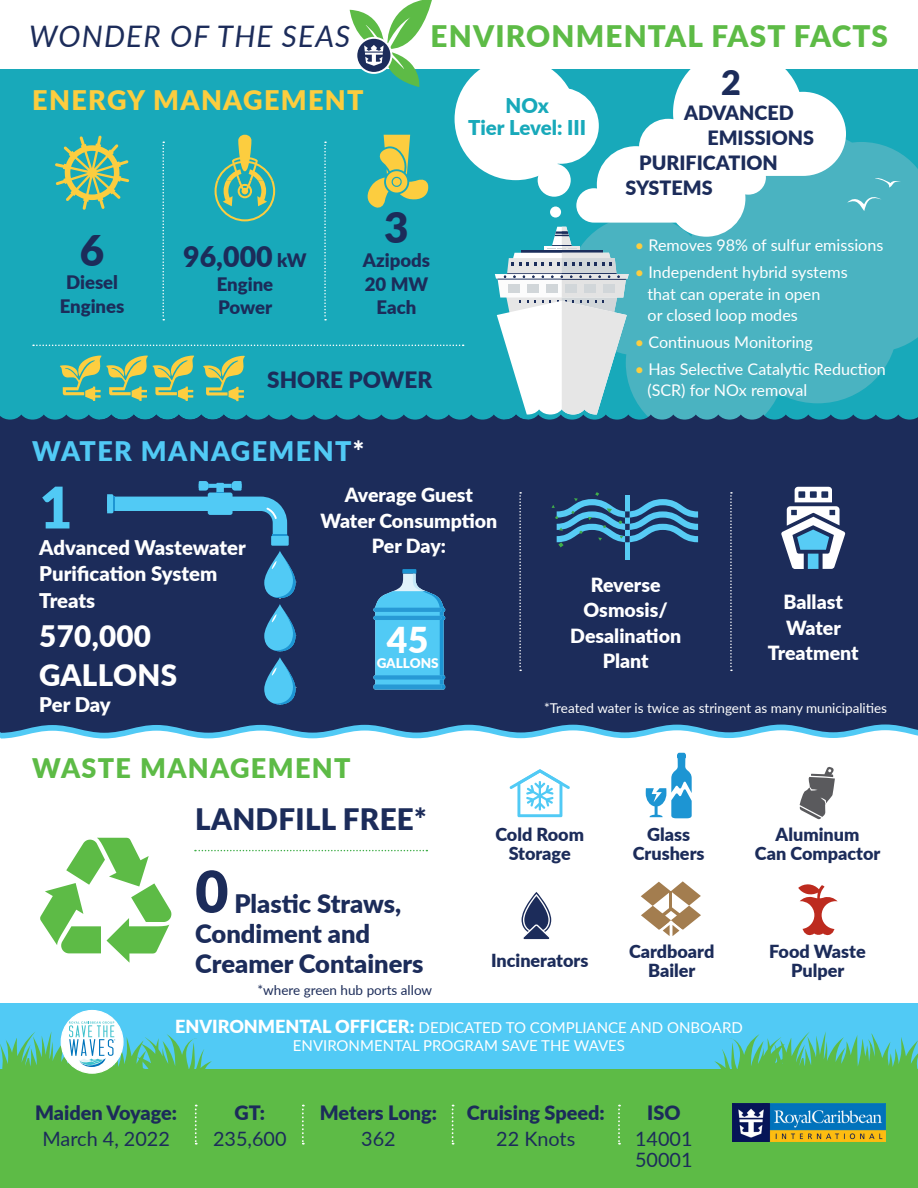
<style>
.page{position:relative;width:918px;height:1188px;background:#fff}
.page>*{position:absolute;margin:0;border:0;box-sizing:border-box;transform-origin:0 0}
.t1{font:900 57.45px "Lato";color:#51caf5}
.t2{font:900 57.45px "Lato";color:#1c2c5a}
.t3{font:900 42.3px "Lato";color:#1c2c5a}
.t4{font:900 35.7px "Lato";color:#fff}
.t5{font:900 34.05px "Lato";color:#1c2c5a}
.t6{font:900 29.7px "Lato";letter-spacing:.04em;color:#5dbb46}
.t7{font:italic 29.7px "Lato";letter-spacing:.04em;color:#1c2c5a}
.t8{font:900 29.55px "Lato";letter-spacing:.01em;color:#fff}
.t9{font:900 29.55px "Lato";letter-spacing:.01em;color:#1c2c5a}
.t10{font:900 28.5px "Lato";color:#1c2c5a}
.t11{font:900 27px "Lato";letter-spacing:.05em;color:#fccd3f}
.t12{font:900 27px "Lato";letter-spacing:.05em;color:#51caf5}
.t13{font:900 27px "Lato";letter-spacing:.05em;color:#5dbb46}
.t14{font:900 25.5px/30px "Lato";color:#1c2c5a}
.t15{font:900 22.5px "Lato";color:#1c2c5a}
.t16{font:900 20.4px "Lato";color:#18a9ba}
.t17{font:900 20.25px "Lato";letter-spacing:-.005em;color:#fff}
.t18{font:900 19.8px "Lato";color:#1c2c5a}
.t19{font:19.8px "Lato";color:#1c2c5a}
.t20{font:900 19.65px/25px "Lato";color:#1c2c5a}
.t21{font:900 19.5px/25.5px "Lato";color:#fff;text-align:center}
.t22{font:900 18.6px/23.7px "Lato";color:#1c2c5a;text-align:center}
.t23{font:900 18px/19.5px "Lato";color:#1c2c5a;text-align:center}
.t24{font:16.2px "Lato";color:#fff}
.t25{font:15px "Lato";color:#fff}
.t26{font:13.5px "Lato";color:#fff}
.t27{font:13.5px "Lato";color:#1c2c59}
.t28{font:900 13.5px "Lato";color:#fff}
.s1{font-size:18.6px}
.s2{color:#fff}
.s3{color:#fccd3f}
.s4{font-weight:900;font-size:18px}
</style>
<div class="page">
<div style="left:0;top:69px;width:918px;height:354px;background:#18a9ba"></div>
<div style="left:0;top:423px;width:918px;height:765px;background:#1c2c5a"></div>
<div style="left:0;top:730px;width:918px;height:274px;background:#fff"></div>
<svg style="left:577px;top:69px;width:269px;height:66px;fill:#fff"></svg>
<div style="left:523px;top:88px;width:76px;height:76px;background:#fff;border-radius:50%"></div>
<div style="left:455px;top:58px;width:122px;height:122px;background:#fff;border-radius:50%"></div>
<svg style="left:350px;top:0;width:82px;height:87px"></svg>
<svg style="left:264px;top:657px;width:32px;height:48px"></svg>
<svg style="left:272px;top:663px;width:24px;height:42px"></svg>
<svg style="left:264px;top:604px;width:32px;height:47px"></svg>
<svg style="left:272px;top:610px;width:24px;height:41px"></svg>
<svg style="left:264px;top:551px;width:32px;height:47px"></svg>
<svg style="left:272px;top:557px;width:24px;height:41px"></svg>
<div style="left:271px;top:536px;width:18px;height:10px;background:#51caf5"></div>
<svg style="left:107px;top:481px;width:180px;height:58px"></svg>
<svg style="left:641px;top:881px;width:60px;height:55px;background:#d2c0aa"></svg>
<svg style="left:798px;top:884px;width:40px;height:51px;background:#e3a8a3"></svg>
<svg style="left:799px;top:767px;width:36px;height:52px;background:#a4a4a5"></svg>
<svg style="left:646px;top:753px;width:46px;height:65px;background:#a0d2ec"></svg>
<svg style="left:509px;top:769px;width:61px;height:48px;background:#cdeffc"></svg>
<svg style="left:40px;top:838px;width:132px;height:125px;background:#b8e1ae"></svg>
<svg style="left:195px;top:850px;width:232px;height:1px"></svg>
<div style="left:0;top:1069px;width:918px;height:119px;background:#5dbb46"></div>
<div style="left:0;top:1004px;width:918px;height:65px;background:#51caf5"></div>
<svg style="left:195px;top:1105px;width:2px;height:40px"></svg>
<svg style="left:618px;top:1105px;width:2px;height:40px"></svg>
<svg style="left:452px;top:1105px;width:2px;height:40px"></svg>
<svg style="left:302px;top:1105px;width:2px;height:40px"></svg>
<svg style="left:522px;top:892px;width:29px;height:48px"></svg>
<svg style="left:781px;top:487px;width:64px;height:82px"></svg>
<div style="left:798px;top:491px;width:7px;height:7px;background:#1c2e5c"></div>
<div style="left:810px;top:491px;width:7px;height:7px;background:#1c2e5c"></div>
<div style="left:821px;top:491px;width:7px;height:7px;background:#1c2e5c"></div>
<div style="left:625px;top:495px;width:5px;height:65px;background:#57ccf5"></div>
<svg style="left:552px;top:492px;width:146px;height:55px"></svg>
<svg style="left:519px;top:492px;width:2px;height:179px"></svg>
<svg style="left:730px;top:492px;width:2px;height:179px"></svg>
<svg style="left:374px;top:569px;width:71px;height:121px"></svg>
<svg style="left:714px;top:1032px;width:204px;height:37px"></svg>
<div style="left:61px;top:1011px;width:62px;height:62px;background:#fff;border-radius:50%"></div>
<svg style="left:0;top:1021px;width:212px;height:53px"></svg>
<svg style="left:0;top:135px;width:918px;height:288px"></svg>
<img style="left:733px;top:1104px;width:153px;height:38px">
<p class="t7" style="left:29px;top:15px;width:323px">WONDER OF THE SEAS</p>
<p class="t6" style="left:431px;top:14px;width:459px">ENVIRONMENTAL FAST FACTS</p>
<p class="t11" style="left:32px;top:80px;width:333px">ENERGY MANAGEMENT</p>
<p class="t16" style="left:506px;top:90px;width:45px">NOx</p>
<p class="t16" style="left:468px;top:112px;width:119px">Tier Level: III</p>
<p class="t3" style="left:80px;top:219px;width:26px">6</p>
<p class="t22" style="left:66px;top:270px;width:54px">Diesel</p>
<p class="t22" style="left:60px;top:294px;width:66px">Engines</p>
<p class="t10" style="left:183px;top:235px;width:125px">96,000 <span class="s1">kW</span></p>
<p class="t22" style="left:217px;top:271px;width:58px">Engine</p>
<p class="t22" style="left:218px;top:295px;width:56px">Power</p>
<p class="t3" style="left:384px;top:196px;width:26px">3</p>
<p class="t22" style="left:363px;top:247px;width:69px">Azipods</p>
<p class="t22" style="left:365px;top:271px;width:65px">20 MW<br>Each</p>
<p class="t15" style="left:267px;top:363px;width:167px">SHORE POWER</p>
<p class="t12" style="left:32px;top:431px;width:334px">WATER MANAGEMENT<span class="s2">*</span></p>
<p class="t5" style="left:721px;top:57px;width:21px">2</p>
<p class="t20" style="left:684px;top:99px;width:111px">ADVANCED</p>
<p class="t20" style="left:639px;top:124px;width:176px;text-indent:68px">EMISSIONS<br>PURIFICATION</p>
<p class="t20" style="left:625px;top:175px;width:89px">SYSTEMS</p>
<p class="t24" style="left:635px;top:234px;width:250px"><span class="s3">•</span> Removes 98% of sulfur emissions</p>
<p class="t24" style="left:635px;top:261px;width:214px"><span class="s3">•</span> Independent hybrid systems</p>
<p class="t24" style="left:648px;top:282px;width:174px">that can operate in open</p>
<p class="t24" style="left:648px;top:304px;width:152px">or closed loop modes</p>
<p class="t24" style="left:635px;top:330px;width:180px"><span class="s3">•</span> Continuous Monitoring</p>
<p class="t24" style="left:635px;top:357px;width:252px"><span class="s3">•</span> Has Selective Catalytic Reduction</p>
<p class="t24" style="left:647px;top:379px;width:161px">(SCR) for NOx removal</p>
<p class="t1" style="left:39px;top:464px;width:35px">1</p>
<p class="t17" style="left:39px;top:532px;width:208px">Advanced Wastewater</p>
<p class="t17" style="left:39px;top:559px;width:180px">Purification System</p>
<p class="t17" style="left:39px;top:585px;width:58px">Treats</p>
<p class="t8" style="left:39px;top:614px;width:113px">570,000</p>
<p class="t8" style="left:39px;top:653px;width:139px">GALLONS</p>
<p class="t17" style="left:39px;top:690px;width:73px">Per Day</p>
<p class="t21" style="left:345px;top:482px;width:130px">Average Guest</p>
<p class="t21" style="left:321px;top:507px;width:178px">Water Consumption</p>
<p class="t21" style="left:372px;top:533px;width:76px">Per Day:</p>
<p class="t4" style="left:387px;top:613px;width:43px">45</p>
<p class="t28" style="left:377px;top:653px;width:63px">GALLONS</p>
<p class="t13" style="left:32px;top:748px;width:320px">WASTE MANAGEMENT</p>
<p class="t21" style="left:591px;top:571px;width:71px">Reverse</p>
<p class="t21" style="left:584px;top:596px;width:86px">Osmosis/</p>
<p class="t21" style="left:570px;top:622px;width:112px">Desalination<br>Plant</p>
<p class="t21" style="left:784px;top:588px;width:61px">Ballast</p>
<p class="t21" style="left:786px;top:614px;width:56px">Water</p>
<p class="t21" style="left:768px;top:639px;width:92px">Treatment</p>
<p class="t26" style="left:544px;top:698px;width:345px">*Treated water is twice as stringent as many municipalities</p>
<p class="t9" style="left:195px;top:797px;width:233px">LANDFILL FREE*</p>
<p class="t2" style="left:195px;top:848px;width:35px">0</p>
<p class="t14" style="left:195px;top:887px;width:208px;text-indent:39px">Plastic Straws,<br>Condiment and</p>
<p class="t14" style="left:195px;top:947px;width:230px">Creamer Containers</p>
<p class="t27" style="left:257px;top:981px;width:176px">*where green hub ports allow</p>
<p class="t23" style="left:495px;top:824px;width:90px">Cold Room</p>
<p class="t23" style="left:509px;top:843px;width:64px">Storage</p>
<p class="t23" style="left:491px;top:950px;width:99px">Incinerators</p>
<p class="t23" style="left:647px;top:824px;width:45px">Glass</p>
<p class="t23" style="left:633px;top:843px;width:73px">Crushers</p>
<p class="t23" style="left:629px;top:941px;width:87px">Cardboard</p>
<p class="t23" style="left:648px;top:960px;width:49px">Bailer</p>
<p class="t25" style="left:175px;top:1017px;width:569px"><span class="s4">ENVIRONMENTAL OFFICER:</span> DEDICATED TO COMPLIANCE AND ONBOARD</p>
<p class="t25" style="left:293px;top:1035px;width:334px">ENVIRONMENTAL PROGRAM SAVE THE WAVES</p>
<p class="t23" style="left:776px;top:824px;width:85px">Aluminum</p>
<p class="t23" style="left:755px;top:843px;width:127px">Can Compactor</p>
<p class="t23" style="left:769px;top:941px;width:98px">Food Waste<br>Pulper</p>
<p class="t18" style="left:35px;top:1098px;width:144px">Maiden Voyage:</p>
<p class="t19" style="left:43px;top:1125px;width:129px">March 4, 2022</p>
<p class="t18" style="left:234px;top:1098px;width:32px">GT:</p>
<p class="t19" style="left:213px;top:1125px;width:75px">235,600</p>
<p class="t18" style="left:320px;top:1098px;width:119px">Meters Long:</p>
<p class="t19" style="left:361px;top:1125px;width:36px">362</p>
<p class="t18" style="left:467px;top:1098px;width:139px">Cruising Speed:</p>
<p class="t19" style="left:496px;top:1125px;width:80px">22 Knots</p>
<p class="t18" style="left:647px;top:1098px;width:35px">ISO</p>
<p class="t19" style="left:635px;top:1125px;width:59px">14001</p>
<p class="t19" style="left:635px;top:1146px;width:59px">50001</p>
</div>
